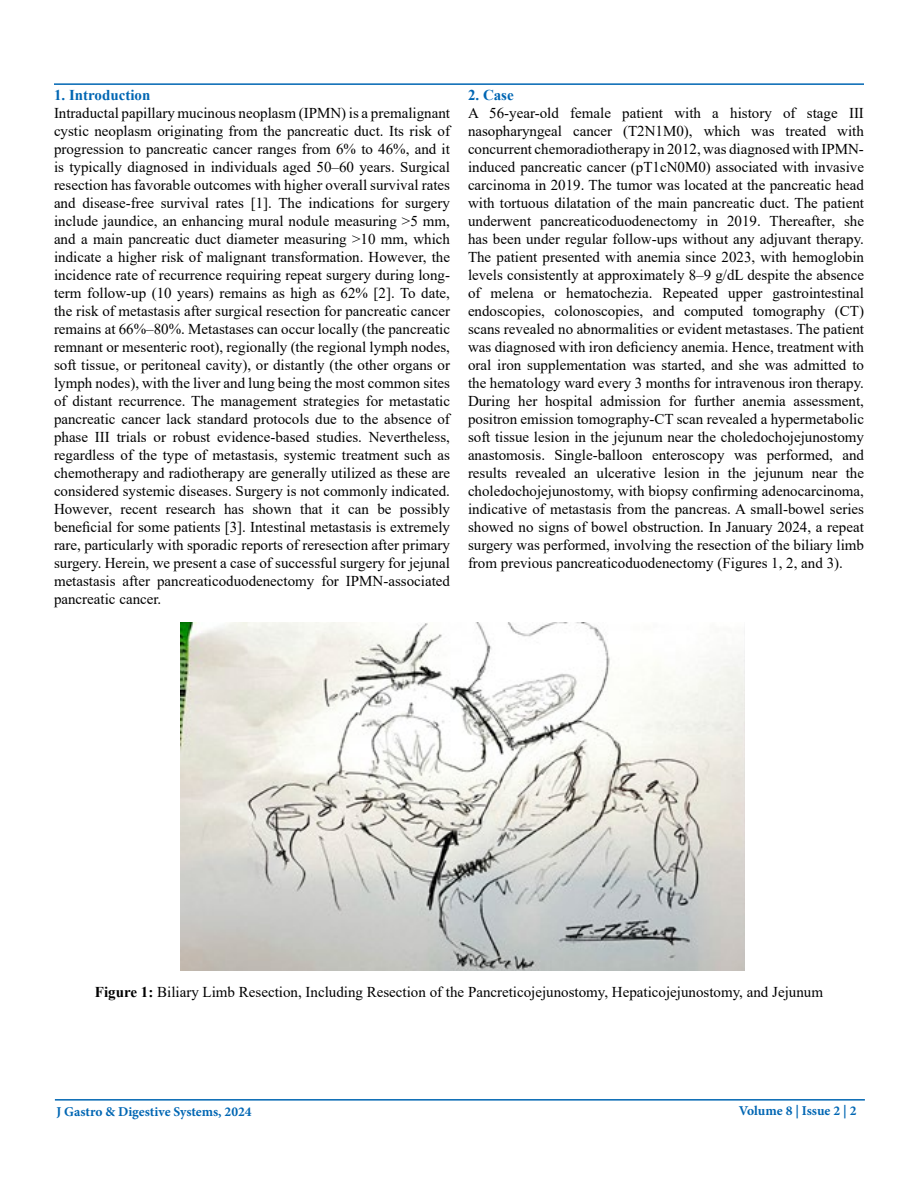
<style>
.page{position:relative;width:918px;height:1188px;background:#fff}
.page>*{position:absolute;margin:0;border:0;box-sizing:border-box;transform-origin:0 0}
.t1{font:15px/18px "Times New Roman";color:#000;text-align:justify}
.t2{font:700 15px "Times New Roman";color:#0066b3}
.t3{font:700 13.5px "Minion Pro";letter-spacing:-.005em;color:#0066b3}
.s1{font-weight:700}
</style>
<div class="page">
<hr style="left:55px;top:1099px;width:810px;height:2px;background:#0066b3">
<hr style="left:54px;top:83px;width:810px;height:2px;background:#0066b3">
<img style="left:180px;top:623px;width:564px;height:347px">
<p class="t2" style="left:54px;top:84px;width:98px">1. Introduction</p>
<p class="t1" style="left:54px;top:104px;width:398px">Intraductal papillary mucinous neoplasm (IPMN) is a premalignant cystic neoplasm originating from the pancreatic duct. Its risk of progression to pancreatic cancer ranges from 6% to 46%, and it is typically diagnosed in individuals aged 50–60 years. Surgical resection has favorable outcomes with higher overall survival rates and disease-free survival rates [1]. The indications for surgery include jaundice, an enhancing mural nodule measuring &gt;5 mm, and a main pancreatic duct diameter measuring &gt;10 mm, which indicate a higher risk of malignant transformation. However, the incidence rate of recurrence requiring repeat surgery during long&shy;term follow-up (10 years) remains as high as 62% [2]. To date, the risk of metastasis after surgical resection for pancreatic cancer remains at 66%–80%. Metastases can occur locally (the pancreatic remnant or mesenteric root), regionally (the regional lymph nodes, soft tissue, or peritoneal cavity), or distantly (the other organs or lymph nodes), with the liver and lung being the most common sites of distant recurrence. The management strategies for metastatic pancreatic cancer lack standard protocols due to the absence of phase III trials or robust evidence-based studies. Nevertheless, regardless of the type of metastasis, systemic treatment such as chemotherapy and radiotherapy are generally utilized as these are considered systemic diseases. Surgery is not commonly indicated.<br>However, recent research has shown that it can be possibly beneficial for some patients [3]. Intestinal metastasis is extremely rare, particularly with sporadic reports of reresection after primary surgery. Herein, we present a case of successful surgery for jejunal metastasis after pancreaticoduodenectomy for IPMN-associated pancreatic cancer.</p>
<p class="t2" style="left:468px;top:84px;width:47px">2. Case</p>
<p class="t1" style="left:468px;top:104px;width:398px">A 56-year-old female patient with a history of stage III nasopharyngeal cancer (T2N1M0), which was treated with concurrent chemoradiotherapy in 2012, was diagnosed with IPMN&shy;induced pancreatic cancer (pT1cN0M0) associated with invasive carcinoma in 2019. The tumor was located at the pancreatic head with tortuous dilatation of the main pancreatic duct. The patient underwent pancreaticoduodenectomy in 2019. Thereafter, she has been under regular follow-ups without any adjuvant therapy.<br>The patient presented with anemia since 2023, with hemoglobin levels consistently at approximately 8–9 g/dL despite the absence of melena or hematochezia. Repeated upper gastrointestinal endoscopies, colonoscopies, and computed tomography (CT) scans revealed no abnormalities or evident metastases. The patient was diagnosed with iron deficiency anemia. Hence, treatment with oral iron supplementation was started, and she was admitted to the hematology ward every 3 months for intravenous iron therapy.<br>During her hospital admission for further anemia assessment, positron emission tomography-CT scan revealed a hypermetabolic soft tissue lesion in the jejunum near the choledochojejunostomy anastomosis. Single-balloon enteroscopy was performed, and results revealed an ulcerative lesion in the jejunum near the choledochojejunostomy, with biopsy confirming adenocarcinoma, indicative of metastasis from the pancreas. A small-bowel series showed no signs of bowel obstruction. In January 2024, a repeat surgery was performed, involving the resection of the biliary limb from previous pancreaticoduodenectomy (Figures 1, 2, and 3).</p>
<p class="t1" style="left:95px;top:982px;width:730px"><span class="s1">Figure 1:</span> Biliary Limb Resection, Including Resection of the Pancreticojejunostomy, Hepaticojejunostomy, and Jejunum</p>
<p class="t3" style="left:56px;top:1102px;width:197px">J Gastro &amp; Digestive Systems, 2024</p>
<p class="t3" style="left:739px;top:1101px;width:119px">Volume 8 | Issue 2 | 2</p>
</div>
